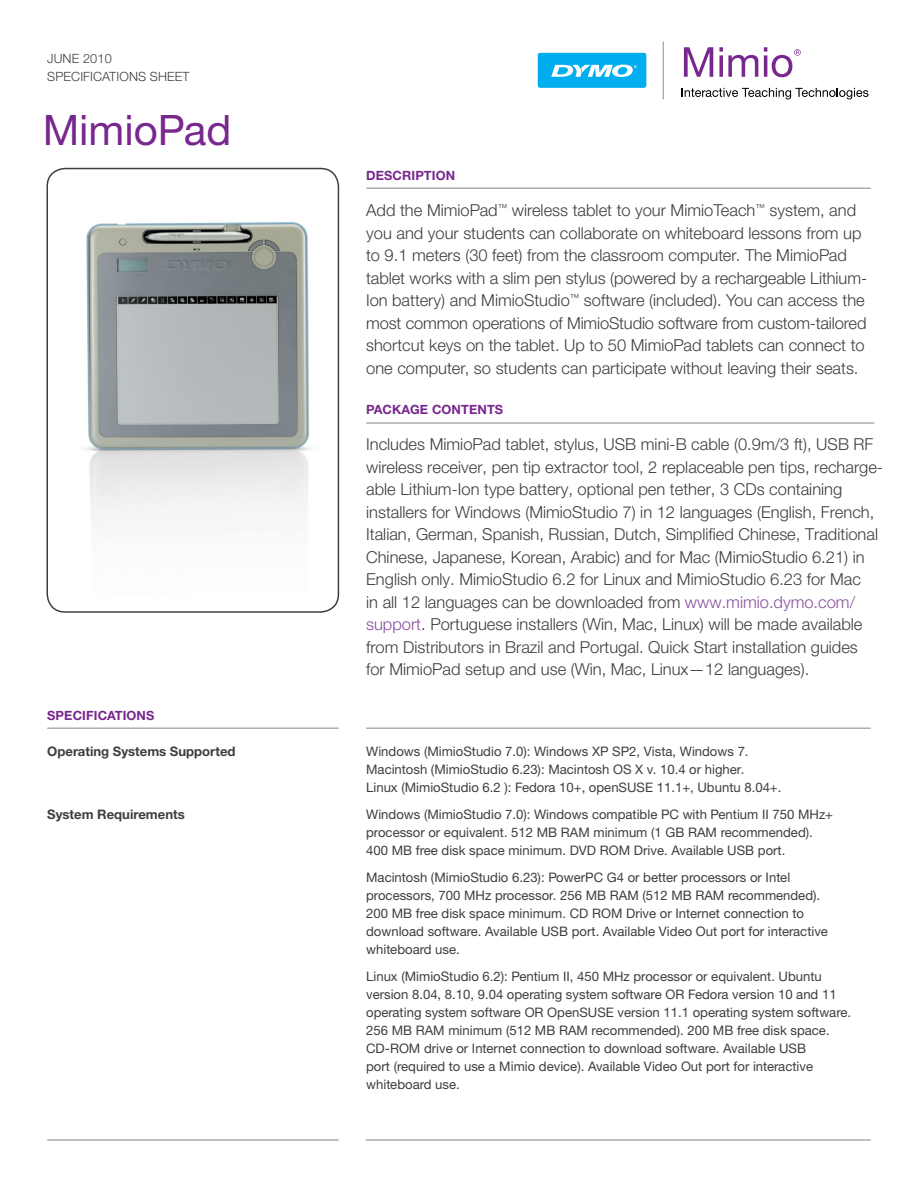
<style>
.page{position:relative;width:918px;height:1188px;background:#fff}
.page>*{position:absolute;margin:0;border:0;box-sizing:border-box;transform-origin:0 0}
.t1{font:42px "Helvetica Neue LTW1 G";color:#77278d}
.intro_text{font:300 16.5px/22.5px "Helvetica Neue LTW1 G";color:#3e3e3f}
.copy{font:13.2px/18px "Helvetica Neue LTW1 G";color:#3e3e3f}
.copy_bold{font:700 13.2px "Helvetica Neue LTW1 G";color:#3e3e3f}
.heading_grey{font:700 12.75px "Helvetica Neue LTW1 G";letter-spacing:.01em;color:#77278d}
.heading_grey-2{font:300 12.75px "Helvetica Neue LTW1 G";letter-spacing:.01em;color:#3e3e3f}
.s1{color:#8a509d}
</style>
<div class="page">
<img style="left:47px;top:169px;width:291px;height:443px">
<div style="left:46px;top:168px;width:293px;height:445px;border:2px solid #3e3e3f;border-radius:18px"></div>
<div style="left:538px;top:53px;width:108px;height:35px;background:#00aeef;border-radius:3px"></div>
<svg style="left:551px;top:65px;width:86px;height:12px"></svg>
<hr style="left:663px;top:42px;width:1px;height:57px;background:#989999">
<svg style="left:684px;top:47px;width:29px;height:30px"></svg>
<svg style="left:719px;top:47px;width:39px;height:30px"></svg>
<svg style="left:764px;top:47px;width:37px;height:30px"></svg>
<svg style="left:682px;top:88px;width:187px;height:11px"></svg>
<hr style="left:366px;top:728px;width:505px;height:1px;background:#abaead">
<hr style="left:47px;top:728px;width:292px;height:1px;background:#abaead">
<hr style="left:47px;top:1139px;width:292px;height:2px;background:#abaead">
<hr style="left:366px;top:1139px;width:505px;height:2px;background:#abaead">
<hr style="left:366px;top:188px;width:505px;height:1px;background:#abaead">
<hr style="left:366px;top:422px;width:508px;height:2px;background:#abaead">
<p class="heading_grey-2" style="left:47px;top:51px;width:66px">june 2010</p>
<p class="heading_grey-2" style="left:47px;top:69px;width:144px">Specifications sheet</p>
<p class="t1" style="left:43px;top:105px;width:190px">MimioPad</p>
<p class="heading_grey" style="left:47px;top:708px;width:107px">Specifications</p>
<p class="copy_bold" style="left:47px;top:743px;width:190px">Operating Systems Supported</p>
<p class="copy_bold" style="left:47px;top:806px;width:139px">System Requirements</p>
<p class="heading_grey" style="left:366px;top:168px;width:91px">description</p>
<p class="intro_text" style="left:366px;top:199px;width:502px">Add the MimioPad<sup>™</sup> wireless tablet to your MimioTeach<sup>™</sup> system, and you and your students can collaborate on whiteboard lessons from up to 9.1 meters (30 feet) from the classroom computer. The MimioPad tablet works with a slim pen stylus (powered by a rechargeable Lithium-Ion battery) and MimioStudio<sup>™</sup> software (included). You can access the most common operations of MimioStudio software from custom-tailored shortcut keys on the tablet. Up to 50 MimioPad tablets can connect to one computer, so students can participate without leaving their seats.</p>
<p class="heading_grey" style="left:366px;top:402px;width:137px">Package Contents</p>
<p class="intro_text" style="left:366px;top:433px;width:518px">Includes MimioPad tablet, stylus, USB mini-B cable (0.9m/3 ft), USB RF wireless receiver, pen tip extractor tool, 2 replaceable pen tips, recharge&shy;able Lithium-Ion type battery, optional pen tether, 3 CDs containing installers for Windows (MimioStudio 7) in 12 languages (English, French, Italian, German, Spanish, Russian, Dutch, Simplified Chinese, Traditional Chinese, Japanese, Korean, Arabic) and for Mac (MimioStudio 6.21) in English only. MimioStudio 6.2 for Linux and MimioStudio 6.23 for Mac<br>in all 12 languages can be downloaded from <span class="s1">www.mimio.dymo.com/ support</span>. Portuguese installers (Win, Mac, Linux) will be made available from Distributors in Brazil and Portugal. Quick Start installation guides<br>for MimioPad setup and use (Win, Mac, Linux—12 languages).</p>
<p class="copy" style="left:366px;top:742px;width:417px">Windows (MimioStudio 7.0): Windows XP SP2, Vista, Windows 7.<br>Macintosh (MimioStudio 6.23): Macintosh OS X v. 10.4 or higher.<br>Linux (MimioStudio 6.2 ): Fedora 10+, openSUSE 11.1+, Ubuntu 8.04+.</p>
<p class="copy" style="left:366px;top:805px;width:469px">Windows (MimioStudio 7.0): Windows compatible PC with Pentium II 750 MHz+ processor or equivalent. 512 MB RAM minimum (1 GB RAM recommended).<br>400 MB free disk space minimum. DVD ROM Drive. Available USB port.</p>
<p class="copy" style="left:366px;top:868px;width:463px">Macintosh (MimioStudio 6.23): PowerPC G4 or better processors or Intel processors, 700 MHz processor. 256 MB RAM (512 MB RAM recommended).<br>200 MB free disk space minimum. CD ROM Drive or Internet connection to download software. Available USB port. Available Video Out port for interactive whiteboard use.</p>
<p class="copy" style="left:366px;top:967px;width:486px">Linux (MimioStudio 6.2): Pentium II, 450 MHz processor or equivalent. Ubuntu version 8.04, 8.10, 9.04 operating system software OR Fedora version 10 and 11 operating system software OR OpenSUSE version 11.1 operating system software.<br>256 MB RAM minimum (512 MB RAM recommended). 200 MB free disk space.<br>CD-ROM drive or Internet connection to download software. Available USB<br>port (required to use a Mimio device). Available Video Out port for interactive whiteboard use.</p>
</div>
